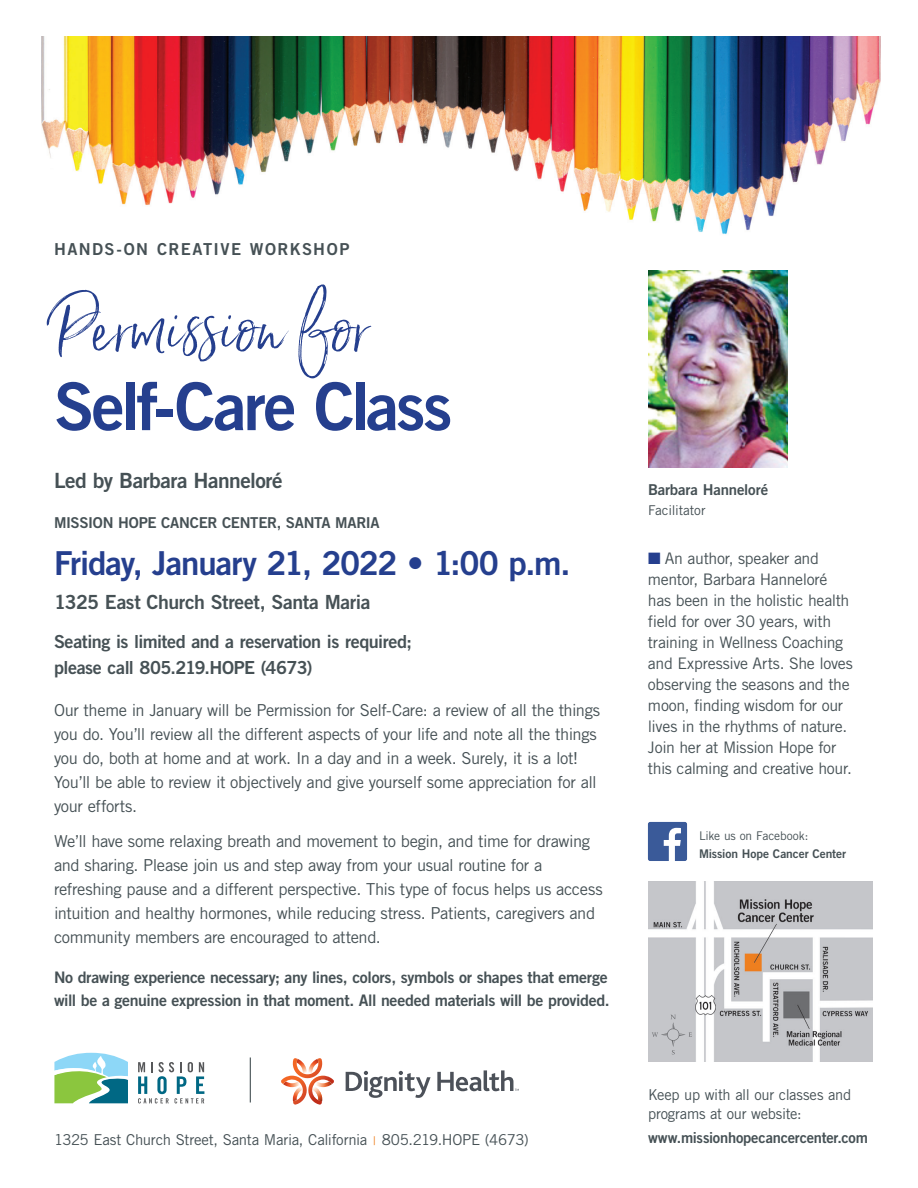
<style>
.page{position:relative;width:918px;height:1188px;background:#fff}
.page>*{position:absolute;margin:0;border:0;box-sizing:border-box;transform-origin:0 0}
.t1{font:69px "Saturday Script";color:#253f8e}
.t2{font:66px "Trade Gothic LT Std Bd 2";letter-spacing:-.045em;color:#253f8e}
.t3{font:33px "Trade Gothic LT Std Bd 2";letter-spacing:-.035em;color:#253f8e}
.t4{font:21px "Trade Gothic LT Std Bd 2";letter-spacing:-.025em;color:#465155}
.t5{font:19.5px "Trade Gothic LT Std Bd 2";letter-spacing:-.02em;color:#465155}
.t6{font:18px/25.5px "Trade Gothic LT Std Bd 2";letter-spacing:-.025em;color:#465155}
.t7{font:16.5px/24px "Trade Gothic LT Std";letter-spacing:-.025em;color:#465155}
.t8{font:16.5px "Trade Gothic LT Std Bd 2";letter-spacing:.085em;color:#465155}
.t9{font:15.9px/21px "Trade Gothic LT Std";letter-spacing:-.02em;color:#465155}
.t10{font:15.9px/22.5px "Trade Gothic LT Std Bd 2";letter-spacing:-.02em;color:#465155}
.t11{font:15px/19.5px "Trade Gothic LT Std";letter-spacing:-.02em;color:#465155}
.t12{font:15px "Trade Gothic LT Std Bd 2";letter-spacing:-.015em;color:#465155}
.t13{font:15px "Trade Gothic Bold Two";letter-spacing:-.01em;color:#465155}
.t14{font:13.5px "Trade Gothic";letter-spacing:-.01em;color:#465155}
.t15{font:12px "Trade Gothic LT Std Bd 2";letter-spacing:-.005em;color:#465155}
.t16{font:12px "Trade Gothic LT Std";letter-spacing:-.01em;color:#465155}
.s1{color:#253f8e}
.s2{font-family:"Trade Gothic";font-size:12px;color:#ee7f1f}
</style>
<div class="page">
<img style="left:41px;top:36px;width:839px;height:199px">
<img style="left:648px;top:270px;width:140px;height:198px">
<svg style="left:648px;top:822px;width:39px;height:39px"></svg>
<img style="left:648px;top:882px;width:225px;height:180px">
<svg style="left:652px;top:1015px;width:40px;height:40px;background:#c0c1c5"></svg>
<svg style="left:54px;top:1053px;width:74px;height:50px"></svg>
<svg style="left:138px;top:1062px;width:66px;height:41px"></svg>
<hr style="left:250px;top:1058px;width:1px;height:44px;background:#465155">
<svg style="left:346px;top:1071px;width:85px;height:27px"></svg>
<svg style="left:437px;top:1070px;width:82px;height:21px"></svg>
<svg style="left:281px;top:1058px;width:53px;height:47px"></svg>
<img style="left:314px;top:1081px;width:18px;height:6px">
<img style="left:315px;top:1081px;width:17px;height:3px">
<p class="t8" style="left:54px;top:239px;width:297px">HANDS-ON CREATIVE WORKSHOP</p>
<h1 class="t1" style="left:54px;top:285px;width:317px">Permission for</h1>
<h2 class="t2" style="left:54px;top:366px;width:400px">Self-Care Class</h2>
<p class="t4" style="left:54px;top:467px;width:230px">Led by Barbara Hanneloré</p>
<p class="t12" style="left:54px;top:514px;width:327px">MISSION HOPE CANCER CENTER, SANTA MARIA</p>
<h3 class="t3" style="left:54px;top:542px;width:518px">Friday, January 21, 2022 • 1:00 p.m.</h3>
<p class="t5" style="left:54px;top:590px;width:318px">1325 East Church Street, Santa Maria</p>
<p class="t6" style="left:54px;top:629px;width:359px">Seating is limited and a reservation is required; please call 805.219.HOPE (4673)</p>
<p class="t7" style="left:54px;top:698px;width:548px">Our theme in January will be Permission for Self-Care: a review of all the things you do. You’ll review all the different aspects of your life and note all the things you do, both at home and at work. In a day and in a week. Surely, it is a lot!<br>You’ll be able to review it objectively and give yourself some appreciation for all your efforts.</p>
<p class="t7" style="left:54px;top:829px;width:550px">We’ll have some relaxing breath and movement to begin, and time for drawing and sharing. Please join us and step away from your usual routine for a refreshing pause and a different perspective. This type of focus helps us access intuition and healthy hormones, while reducing stress. Patients, caregivers and community members are encouraged to attend.</p>
<p class="t10" style="left:54px;top:966px;width:557px">No drawing experience necessary; any lines, colors, symbols or shapes that emerge will be a genuine expression in that moment. All needed materials will be provided.</p>
<p class="t13" style="left:648px;top:480px;width:122px">Barbara Hanneloré</p>
<p class="t14" style="left:648px;top:502px;width:59px">Facilitator</p>
<p class="t9" style="left:648px;top:548px;width:206px"><span class="s1">■</span> An author, speaker and mentor, Barbara Hanneloré has been in the holistic health field for over 30 years, with training in Wellness Coaching and Expressive Arts. She loves observing the seasons and the moon, finding wisdom for our lives in the rhythms of nature.<br>Join her at Mission Hope for this calming and creative hour.</p>
<p class="t16" style="left:699px;top:828px;width:111px">Like us on Facebook:</p>
<p class="t15" style="left:699px;top:846px;width:149px">Mission Hope Cancer Center</p>
<p class="t11" style="left:648px;top:1085px;width:205px">Keep up with all our classes and programs at our website:</p>
<p class="t11" style="left:54px;top:1130px;width:476px">1325 East Church Street, Santa Maria, California <span class="s2">|</span> 805.219.HOPE (4673)</p>
<p class="t12" style="left:648px;top:1129px;width:221px">www.missionhopecancercenter.com</p>
</div>
